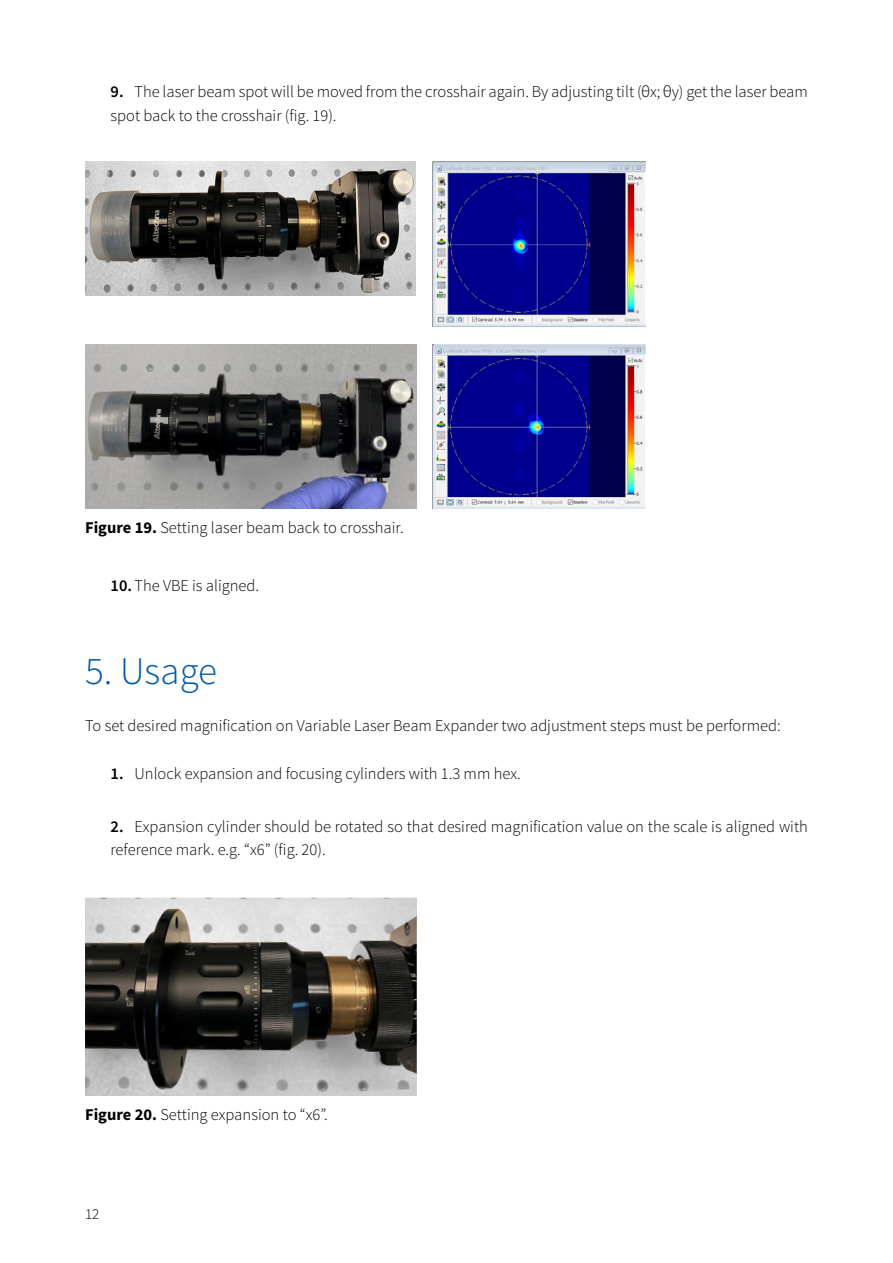
<style>
.page{position:relative;width:893px;height:1263px;background:#fff}
.page>*{position:absolute;margin:0;border:0;box-sizing:border-box;transform-origin:0 0}
.t1{font:300 39px "Source Sans Pro";color:#005aa9}
.t2{font:300 16.5px/23.1px "Source Sans Pro";color:#000}
.t3{font:300 15px "Source Sans Pro";color:#000}
.s1{font-weight:600}
.s2{font-family:"Myriad Pro"}
.s3{font-weight:700}
</style>
<div class="page">
<img style="left:85px;top:162px;width:331px;height:133px">
<img style="left:433px;top:162px;width:212px;height:164px">
<img style="left:85px;top:345px;width:332px;height:164px">
<img style="left:433px;top:345px;width:212px;height:164px">
<img style="left:85px;top:898px;width:332px;height:198px">
<p class="t2" style="left:111px;top:80px;width:699px"><span class="s1">9.</span> The laser beam spot will be moved from the crosshair again. By adjusting tilt (<span class="s2">θ</span>x; <span class="s2">θ</span>y) get the laser beam spot back to the crosshair (fig. 19).</p>
<p class="t2" style="left:85px;top:516px;width:320px"><span class="s3">Figure 19.</span> Setting laser beam back to crosshair.</p>
<p class="t2" style="left:111px;top:574px;width:150px"><span class="s1">10.</span> The VBE is aligned.</p>
<h1 class="t1" style="left:85px;top:648px;width:134px">5. Usage</h1>
<p class="t2" style="left:85px;top:714px;width:697px">To set desired magnification on Variable Laser Beam Expander two adjustment steps must be performed:</p>
<p class="t2" style="left:111px;top:762px;width:412px"><span class="s1">1.</span> Unlock expansion and focusing cylinders with 1.3 mm hex.</p>
<p class="t2" style="left:111px;top:815px;width:699px"><span class="s1">2.</span> Expansion cylinder should be rotated so that desired magnification value on the scale is aligned with reference mark. e.g. “x6” (fig. 20).</p>
<p class="t2" style="left:85px;top:1103px;width:244px"><span class="s3">Figure 20.</span> Setting expansion to “x6”.</p>
<p class="t3" style="left:85px;top:1205px;width:16px">12</p>
</div>
